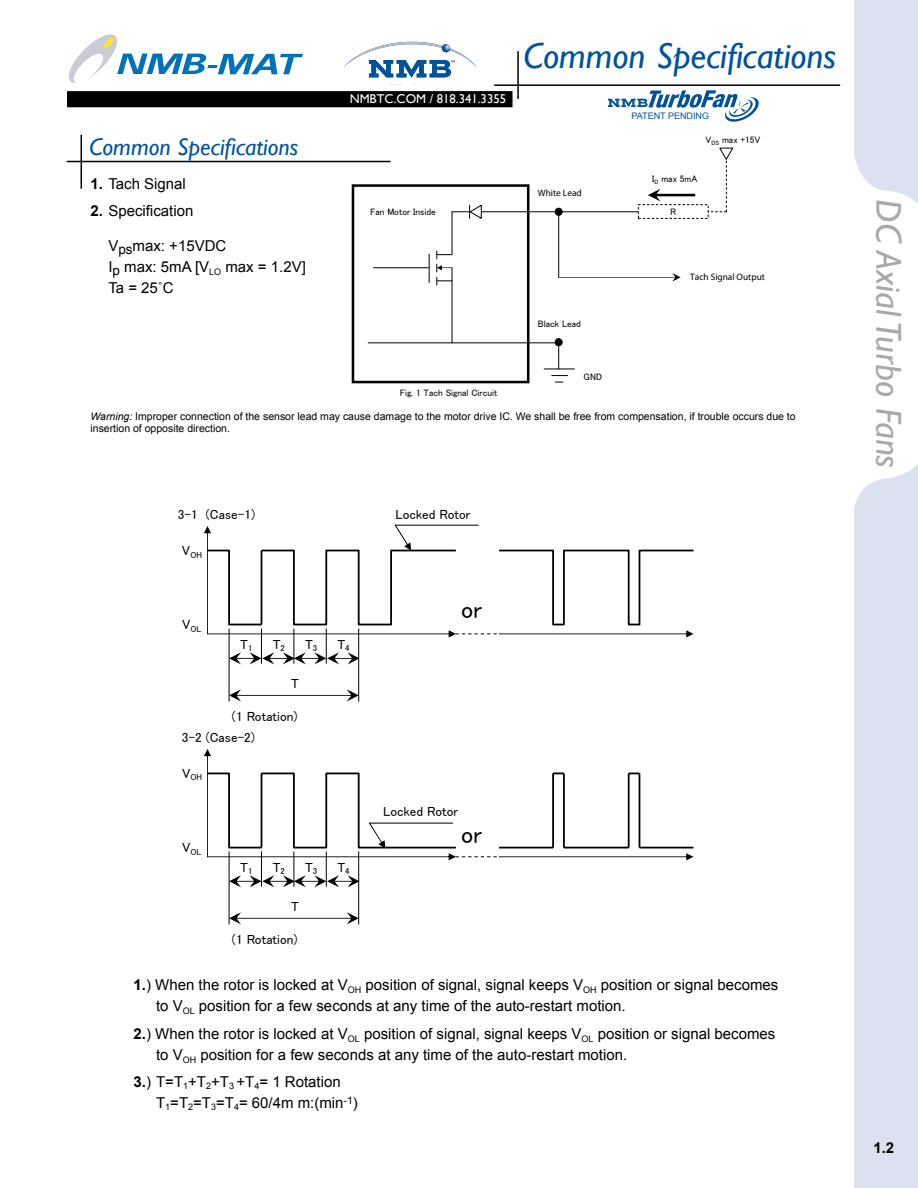
<style>
.page{position:relative;width:918px;height:1188px;background:#fff}
.page>*{position:absolute;margin:0;border:0;box-sizing:border-box;transform-origin:0 0}
.t1{font:italic 36px "Gill Sans";color:#00539b}
.t2{font:italic 36px "Gill Sans";color:#a7a9ac}
.t3{font:italic 24px "Gill Sans";color:#00539b}
.t4{font:24px "MS P Gothic";color:#000}
.t5{font:15px/21px "Arial";color:#000}
.t6{font:700 15px "Arial";color:#000}
.t7{font:13.2px/20.4px "MS P Gothic";color:#000}
.t8{font:12.75px "Gill Sans";color:#fff}
.t9{font:10.5px/12px "Arial";color:#000}
.t10{font:9.3px "MS P Gothic";color:#000}
.t11{font:9.3px "Myriad";color:#000}
.t12{font:9px "Arial";color:#00539b}
.t13{font:8.85px "MS P Gothic";color:#000}
.s1{font-weight:700}
.s2{font-style:italic}
</style>
<div class="page">
<hr style="left:67px;top:161px;width:324px;height:1px;background:#000">
<hr style="left:81px;top:135px;width:1px;height:54px;background:#000">
<hr style="left:517px;top:51px;width:2px;height:48px;background:#000">
<svg style="left:68px;top:34px;width:235px;height:49px"></svg>
<div style="left:68px;top:92px;width:444px;height:15px;background:#000"></div>
<div style="left:67px;top:91px;width:446px;height:16px;border:2px solid #000"></div>
<div style="left:333px;top:31px;width:171px;height:74px;background:#fff;opacity:.75"></div>
<svg style="left:344px;top:42px;width:132px;height:35px"></svg>
<hr style="left:494px;top:84px;width:346px;height:2px;background:#000">
<div style="left:854px;top:0;width:64px;height:1188px;background:#dce1ef"></div>
<svg style="left:854px;top:155px;width:64px;height:353px"></svg>
<div style="left:352px;top:184px;width:177px;height:199px;border:3px solid #010101"></div>
<hr style="left:452px;top:211px;width:186px;height:1px;background:#010101">
<div style="left:638px;top:204px;width:70px;height:15px;border:1px dashed #010101"></div>
<hr style="left:558px;top:212px;width:1px;height:65px;background:#010101">
<svg style="left:558px;top:273px;width:123px;height:9px"></svg>
<hr style="left:544px;top:369px;width:31px;height:1px;background:#010101">
<svg style="left:552px;top:375px;width:16px;height:1px"></svg>
<hr style="left:452px;top:268px;width:1px;height:75px;background:#010101">
<hr style="left:452px;top:212px;width:1px;height:42px;background:#010101">
<svg style="left:648px;top:189px;width:47px;height:12px"></svg>
<svg style="left:708px;top:147px;width:26px;height:65px"></svg>
<hr style="left:368px;top:343px;width:191px;height:1px;background:#010101">
<svg style="left:558px;top:346px;width:1px;height:23px"></svg>
<div style="left:555px;top:208px;width:7px;height:7px;background:#010101;border-radius:50%"></div>
<div style="left:555px;top:208px;width:7px;height:8px;border:1px solid #010101;border-radius:50%"></div>
<svg style="left:469px;top:204px;width:13px;height:15px"></svg>
<hr style="left:373px;top:267px;width:56px;height:1px;background:#010101">
<div style="left:555px;top:339px;width:7px;height:7px;background:#010101;border-radius:50%"></div>
<div style="left:555px;top:338px;width:7px;height:8px;border:1px solid #010101;border-radius:50%"></div>
<svg style="left:436px;top:251px;width:16px;height:34px"></svg>
<svg style="left:429px;top:254px;width:1px;height:29px"></svg>
<hr style="left:229px;top:629px;width:1px;height:72px;background:#010101">
<hr style="left:261px;top:629px;width:1px;height:34px;background:#010101">
<svg style="left:229px;top:652px;width:131px;height:12px"></svg>
<svg style="left:229px;top:689px;width:129px;height:12px"></svg>
<hr style="left:294px;top:629px;width:1px;height:34px;background:#010101">
<hr style="left:326px;top:629px;width:1px;height:34px;background:#010101">
<hr style="left:358px;top:629px;width:1px;height:72px;background:#010101">
<svg style="left:204px;top:525px;width:490px;height:112px"></svg>
<hr style="left:229px;top:852px;width:1px;height:72px;background:#010101">
<hr style="left:261px;top:852px;width:1px;height:34px;background:#010101">
<svg style="left:229px;top:875px;width:131px;height:12px"></svg>
<svg style="left:229px;top:912px;width:129px;height:12px"></svg>
<hr style="left:294px;top:852px;width:1px;height:34px;background:#010101">
<hr style="left:326px;top:852px;width:1px;height:34px;background:#010101">
<hr style="left:358px;top:852px;width:1px;height:72px;background:#010101">
<svg style="left:204px;top:749px;width:489px;height:111px"></svg>
<svg style="left:608px;top:90px;width:151px;height:32px"></svg>
<h2 class="t3" style="left:89px;top:133px;width:210px">Common Specifications</h2>
<p class="t5" style="left:90px;top:174px;width:97px"><span class="s1">1.</span> Tach Signal</p>
<p class="t5" style="left:90px;top:201px;width:105px"><span class="s1">2.</span> Specification</p>
<p class="t5" style="left:108px;top:235px;width:199px">V<sub>ps</sub>max: +15VDC<br>I<sub>p</sub> max: 5mA [V<sub>LO</sub> max = 1.2V]<br>Ta = 25˚C</p>
<p class="t8" style="left:350px;top:91px;width:158px">NMBTC.COM / 818.341.3355</p>
<p class="t10" style="left:370px;top:207px;width:67px">Fan Motor Inside</p>
<h1 class="t1" style="left:523px;top:35px;width:315px">Common Specifications</h1>
<p class="t12" style="left:632px;top:111px;width:79px">PATENT PENDING</p>
<p class="t11" style="left:538px;top:188px;width:45px">White Lead</p>
<p class="t10" style="left:706px;top:135px;width:56px">V<sub>DS</sub> max +15V</p>
<p class="t10" style="left:652px;top:174px;width:47px">I<sub>D</sub> max 5mA</p>
<p class="t10" style="left:670px;top:207px;width:7px">R</p>
<p class="t10" style="left:400px;top:388px;width:99px">Fig. 1 Tach Signal Circuit</p>
<p class="t10" style="left:538px;top:319px;width:45px">Black Lead</p>
<p class="t10" style="left:584px;top:372px;width:20px">GND</p>
<p class="t11" style="left:690px;top:273px;width:76px">Tach Signal Output</p>
<p class="t9" style="left:91px;top:410px;width:707px"><span class="s2">Warning:</span> Improper connection of the sensor lead may cause damage to the motor drive IC. We shall be free from compensation, if trouble occurs due to insertion of opposite direction.</p>
<p class="t7" style="left:178px;top:504px;width:79px">3-1 (Case-1)</p>
<p class="t7" style="left:396px;top:504px;width:76px">Locked Rotor</p>
<p class="t13" style="left:182px;top:550px;width:22px"><sup>V</sup>OH</p>
<p class="t13" style="left:182px;top:624px;width:21px"><sup>V</sup>OL</p>
<p class="t7" style="left:240px;top:634px;width:14px">T<sub>1</sub></p>
<p class="t7" style="left:273px;top:634px;width:14px">T<sub>2</sub></p>
<p class="t7" style="left:305px;top:634px;width:14px">T<sub>3</sub></p>
<p class="t7" style="left:338px;top:634px;width:14px">T<sub>4</sub></p>
<p class="t7" style="left:291px;top:673px;width:9px">T</p>
<p class="t7" style="left:182px;top:706px;width:117px;text-indent:50px">(1 Rotation)<br>3-2 (Case-2)</p>
<p class="t13" style="left:182px;top:773px;width:22px"><sup>V</sup>OH</p>
<p class="t13" style="left:182px;top:847px;width:21px"><sup>V</sup>OL</p>
<p class="t7" style="left:240px;top:857px;width:14px">T<sub>1</sub></p>
<p class="t7" style="left:273px;top:857px;width:14px">T<sub>2</sub></p>
<p class="t7" style="left:305px;top:857px;width:14px">T<sub>3</sub></p>
<p class="t7" style="left:338px;top:857px;width:14px">T<sub>4</sub></p>
<p class="t7" style="left:291px;top:896px;width:9px">T</p>
<p class="t7" style="left:232px;top:929px;width:67px">(1 Rotation)</p>
<h2 class="t4" style="left:461px;top:598px;width:22px">or</h2>
<p class="t7" style="left:383px;top:801px;width:76px">Locked Rotor</p>
<h2 class="t4" style="left:461px;top:822px;width:22px">or</h2>
<p class="t5" style="left:156px;top:974px;width:624px;text-indent:-22px"><span class="s1">1.</span>) When the rotor is locked at V<sub>OH</sub> position of signal, signal keeps V<sub>OH</sub> position or signal becomes to V<sub>OL</sub> position for a few seconds at any time of the auto-restart motion.</p>
<p class="t5" style="left:156px;top:1023px;width:621px;text-indent:-22px"><span class="s1">2.</span>) When the rotor is locked at V<sub>OL</sub> position of signal, signal keeps V<sub>OL</sub> position or signal becomes to V<sub>OH</sub> position for a few seconds at any time of the auto-restart motion.</p>
<p class="t5" style="left:156px;top:1071px;width:203px;text-indent:-22px"><span class="s1">3.</span>) T=T<sub>1</sub>+T<sub>2</sub>+T<sub>3</sub> +T<sub>4</sub>= 1 Rotation<br>T<sub>1</sub>=T<sub>2</sub>=T<sub>3</sub>=T<sub>4</sub>= 60/4m m:(min<sup>-1</sup>)</p>
<h1 class="t2" style="left:909px;top:199px;width:270px;rotate:90deg">DC Axial Turbo Fans</h1>
<p class="t6" style="left:873px;top:1140px;width:22px">1.2</p>
</div>
